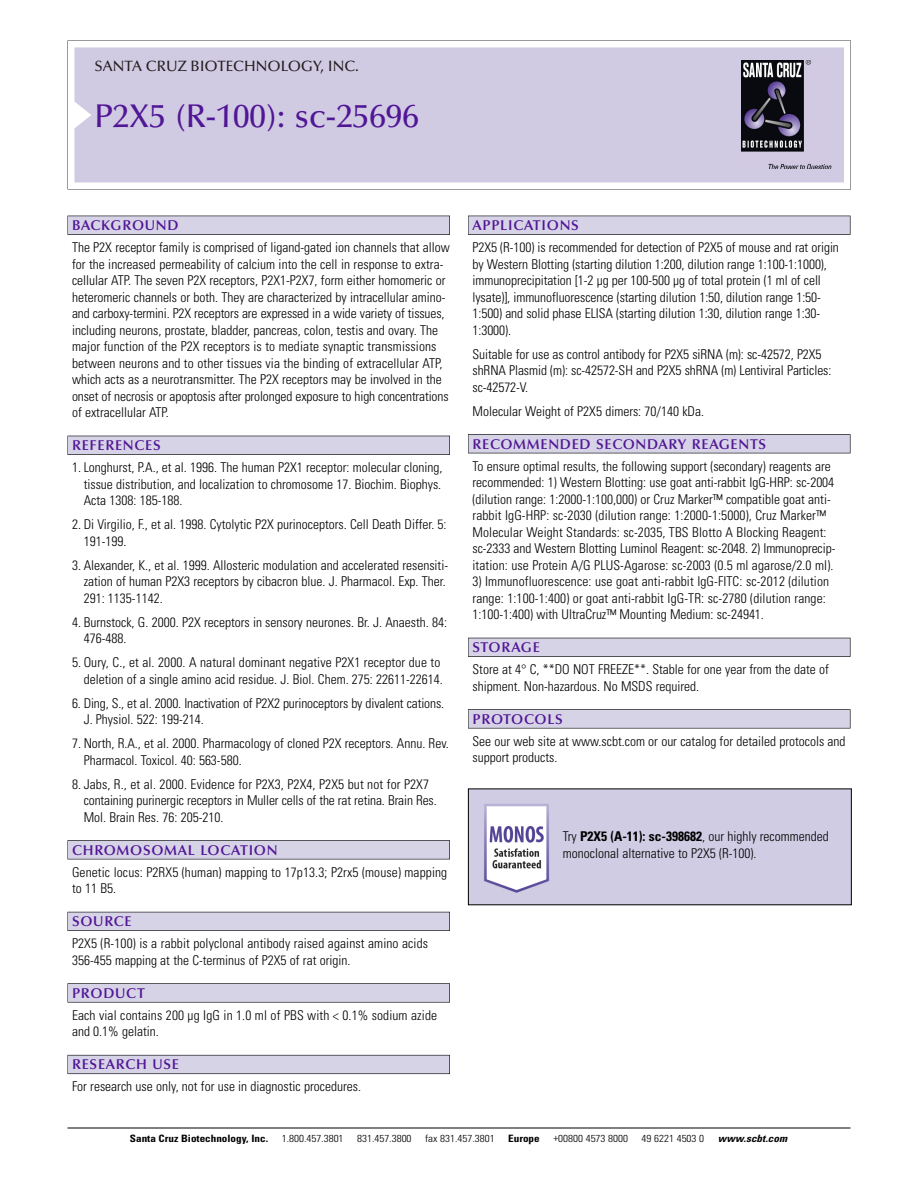
<style>
.page{position:relative;width:918px;height:1188px;background:#fff}
.page>*{position:absolute;margin:0;border:0;box-sizing:border-box;transform-origin:0 0}
.t1{font:500 33px "Optima";color:#511695}
.t2{font:500 15px "Optima";color:#231f20}
.t3{font:600 14.25px "Optima";letter-spacing:.05em;color:#511695}
.t4{font:300 condensed 13.5px/16.5px "Univers";color:#000}
.t5{font:300 condensed 10.2px "Univers";color:#000;scale:1.1 1}
.t6{font:700 condensed 10.2px "Univers";color:#000;scale:1.1 1}
.t7{font:italic 700 condensed 10.2px "Univers";letter-spacing:.005em;color:#000;scale:1.1 1}
.s1{font-weight:700}
</style>
<div class="page">
<svg style="left:68px;top:40px;width:783px;height:149px"></svg>
<div style="left:74px;top:47px;width:770px;height:135px;background:#d1cae3"></div>
<img style="left:741px;top:60px;width:90px;height:108px">
<div style="left:68px;top:216px;width:382px;height:19px;background:#525155"></div>
<div style="left:68px;top:216px;width:381px;height:18px;background:#d7d3e7"></div>
<div style="left:68px;top:436px;width:382px;height:19px;background:#515055"></div>
<div style="left:68px;top:436px;width:381px;height:18px;background:#d7d3e7"></div>
<div style="left:68px;top:840px;width:382px;height:19px;background:#545357"></div>
<div style="left:68px;top:841px;width:381px;height:18px;background:#d7d3e7"></div>
<div style="left:68px;top:912px;width:382px;height:19px;background:#54535a"></div>
<div style="left:68px;top:912px;width:381px;height:18px;background:#d7d3e7"></div>
<svg style="left:68px;top:983px;width:382px;height:20px"></svg>
<div style="left:68px;top:984px;width:381px;height:18px;background:#d7d3e7"></div>
<div style="left:68px;top:1055px;width:382px;height:19px;background:#66646e"></div>
<div style="left:68px;top:1055px;width:381px;height:18px;background:#d7d3e7"></div>
<div style="left:468px;top:216px;width:382px;height:19px;background:#525155"></div>
<div style="left:468px;top:216px;width:382px;height:18px;background:#d7d3e7"></div>
<div style="left:468px;top:434px;width:382px;height:19px;background:#525155"></div>
<div style="left:468px;top:435px;width:382px;height:18px;background:#d7d3e7"></div>
<div style="left:468px;top:638px;width:382px;height:19px;background:#525158"></div>
<div style="left:468px;top:638px;width:382px;height:18px;background:#d7d3e7"></div>
<div style="left:468px;top:709px;width:382px;height:19px;background:#575759"></div>
<div style="left:468px;top:710px;width:382px;height:18px;background:#d7d3e7"></div>
<hr style="left:68px;top:1128px;width:782px;height:1px;background:#000">
<img style="left:470px;top:791px;width:380px;height:112px">
<p class="t2" style="left:94px;top:61px;width:266px">SANTA CRUZ BIOTECHNOLOGY, INC.</p>
<h1 class="t1" style="left:94px;top:103px;width:326px">P2X5 (R-100): sc-25696</h1>
<p class="t3" style="left:72px;top:219px;width:108px">BACKGROUND</p>
<p class="t4" style="left:72px;top:240px;width:379px">The P2X receptor family is comprised of ligand-gated ion channels that allow for the increased permeability of calcium into the cell in response to extra&shy;cellular ATP. The seven P2X receptors, P2X1-P2X7, form either homomeric or heteromeric channels or both. They are characterized by intracellular amino&shy;and carboxy-termini. P2X receptors are expressed in a wide variety of tissues, including neurons, prostate, bladder, pancreas, colon, testis and ovary. The major function of the P2X receptors is to mediate synaptic transmissions between neurons and to other tissues via the binding of extracellular ATP, which acts as a neurotransmitter. The P2X receptors may be involved in the onset of necrosis or apoptosis after prolonged exposure to high concentrations of extracellular ATP.</p>
<p class="t3" style="left:72px;top:440px;width:90px">REFERENCES</p>
<p class="t4" style="left:84px;top:460px;width:360px;text-align:justify;text-indent:-12px">1. Longhurst, P.A., et al. 1996. The human P2X1 receptor: molecular cloning, tissue distribution, and localization to chromosome 17. Biochim. Biophys.<br>Acta 1308: 185-188.</p>
<p class="t4" style="left:84px;top:517px;width:364px;text-indent:-12px">2. Di Virgilio, F., et al. 1998. Cytolytic P2X purinoceptors. Cell Death Differ. 5:<br>191-199.</p>
<p class="t4" style="left:84px;top:558px;width:366px;text-indent:-12px">3. Alexander, K., et al. 1999. Allosteric modulation and accelerated resensiti&shy;zation of human P2X3 receptors by cibacron blue. J. Pharmacol. Exp. Ther.<br>291: 1135-1142.</p>
<p class="t4" style="left:84px;top:615px;width:365px;text-indent:-12px">4. Burnstock, G. 2000. P2X receptors in sensory neurones. Br. J. Anaesth. 84:<br>476-488.</p>
<p class="t4" style="left:72px;top:655px;width:372px;text-align:right">5. Oury, C., et al. 2000. A natural dominant negative P2X1 receptor due to deletion of a single amino acid residue. J. Biol. Chem. 275: 22611-22614.</p>
<p class="t4" style="left:84px;top:696px;width:362px;text-indent:-12px">6. Ding, S., et al. 2000. Inactivation of P2X2 purinoceptors by divalent cations.<br>J. Physiol. 522: 199-214.</p>
<p class="t4" style="left:84px;top:736px;width:367px;text-indent:-12px">7. North, R.A., et al. 2000. Pharmacology of cloned P2X receptors. Annu. Rev.<br>Pharmacol. Toxicol. 40: 563-580.</p>
<p class="t4" style="left:84px;top:777px;width:355px;text-indent:-12px">8. Jabs, R., et al. 2000. Evidence for P2X3, P2X4, P2X5 but not for P2X7 containing purinergic receptors in Muller cells of the rat retina. Brain Res.<br>Mol. Brain Res. 76: 205-210.</p>
<p class="t3" style="left:72px;top:844px;width:207px">CHROMOSOMAL LOCATION</p>
<p class="t4" style="left:72px;top:865px;width:377px">Genetic locus: P2RX5 (human) mapping to 17p13.3; P2rx5 (mouse) mapping to 11 B5.</p>
<p class="t3" style="left:72px;top:916px;width:61px">SOURCE</p>
<p class="t4" style="left:72px;top:936px;width:358px">P2X5 (R-100) is a rabbit polyclonal antibody raised against amino acids<br>356-455 mapping at the C-terminus of P2X5 of rat origin.</p>
<p class="t3" style="left:72px;top:987px;width:74px">PRODUCT</p>
<p class="t4" style="left:72px;top:1008px;width:367px">Each vial contains 200 µg IgG in 1.0 ml of PBS with &lt; 0.1% sodium azide and 0.1% gelatin.</p>
<p class="t3" style="left:72px;top:1059px;width:109px">RESEARCH USE</p>
<p class="t4" style="left:72px;top:1079px;width:290px">For research use only, not for use in diagnostic procedures.</p>
<p class="t3" style="left:473px;top:219px;width:108px">APPLICATIONS</p>
<p class="t4" style="left:473px;top:240px;width:368px">P2X5 (R-100) is recommended for detection of P2X5 of mouse and rat origin by Western Blotting (starting dilution 1:200, dilution range 1:100-1:1000), immunoprecipitation [1-2 µg per 100-500 µg of total protein (1 ml of cell lysate)], immunofluorescence (starting dilution 1:50, dilution range 1:50- 1:500) and solid phase ELISA (starting dilution 1:30, dilution range 1:30- 1:3000).</p>
<p class="t4" style="left:473px;top:347px;width:360px">Suitable for use as control antibody for P2X5 siRNA (m): sc-42572, P2X5 shRNA Plasmid (m): sc-42572-SH and P2X5 shRNA (m) Lentiviral Particles: sc-42572-V.</p>
<p class="t4" style="left:473px;top:404px;width:233px">Molecular Weight of P2X5 dimers: 70/140 kDa.</p>
<p class="t3" style="left:473px;top:438px;width:295px">RECOMMENDED SECONDARY REAGENTS</p>
<p class="t4" style="left:473px;top:459px;width:364px">To ensure optimal results, the following support (secondary) reagents are recommended: 1) Western Blotting: use goat anti-rabbit IgG-HRP: sc-2004 (dilution range: 1:2000-1:100,000) or Cruz Marker™ compatible goat anti&shy;rabbit IgG-HRP: sc-2030 (dilution range: 1:2000-1:5000), Cruz Marker™ Molecular Weight Standards: sc-2035, TBS Blotto A Blocking Reagent: sc-2333 and Western Blotting Luminol Reagent: sc-2048. 2) Immunoprecip&shy;itation: use Protein A/G PLUS-Agarose: sc-2003 (0.5 ml agarose/2.0 ml).</p>
<p class="t4" style="left:473px;top:574px;width:358px">3) Immunofluorescence: use goat anti-rabbit IgG-FITC: sc-2012 (dilution range: 1:100-1:400) or goat anti-rabbit IgG-TR: sc-2780 (dilution range:<br>1:100-1:400) with UltraCruz™ Mounting Medium: sc-24941.</p>
<p class="t3" style="left:473px;top:642px;width:69px">STORAGE</p>
<p class="t4" style="left:473px;top:662px;width:358px">Store at 4° C, **DO NOT FREEZE**. Stable for one year from the date of shipment. Non-hazardous. No MSDS required.</p>
<p class="t3" style="left:473px;top:713px;width:92px">PROTOCOLS</p>
<p class="t4" style="left:473px;top:734px;width:375px">See our web site at www.scbt.com or our catalog for detailed protocols and support products.</p>
<p class="t4" style="left:563px;top:829px;width:268px">Try <span class="s1">P2X5 (A-11): sc-398682</span>, our highly recommended monoclonal alternative to P2X5 (R-100).</p>
<p class="t6" style="left:130px;top:1135px;width:127px">Santa Cruz Biotechnology, Inc.</p>
<p class="t5" style="left:282px;top:1135px;width:58px">1.800.457.3801</p>
<p class="t5" style="left:357px;top:1135px;width:51px">831.457.3800</p>
<p class="t5" style="left:425px;top:1135px;width:65px">fax 831.457.3801</p>
<p class="t6" style="left:508px;top:1135px;width:30px">Europe</p>
<p class="t5" style="left:553px;top:1135px;width:69px">+00800 4573 8000</p>
<p class="t5" style="left:642px;top:1135px;width:58px">49 6221 4503 0</p>
<p class="t7" style="left:718px;top:1135px;width:64px">www.scbt.com</p>
</div>
